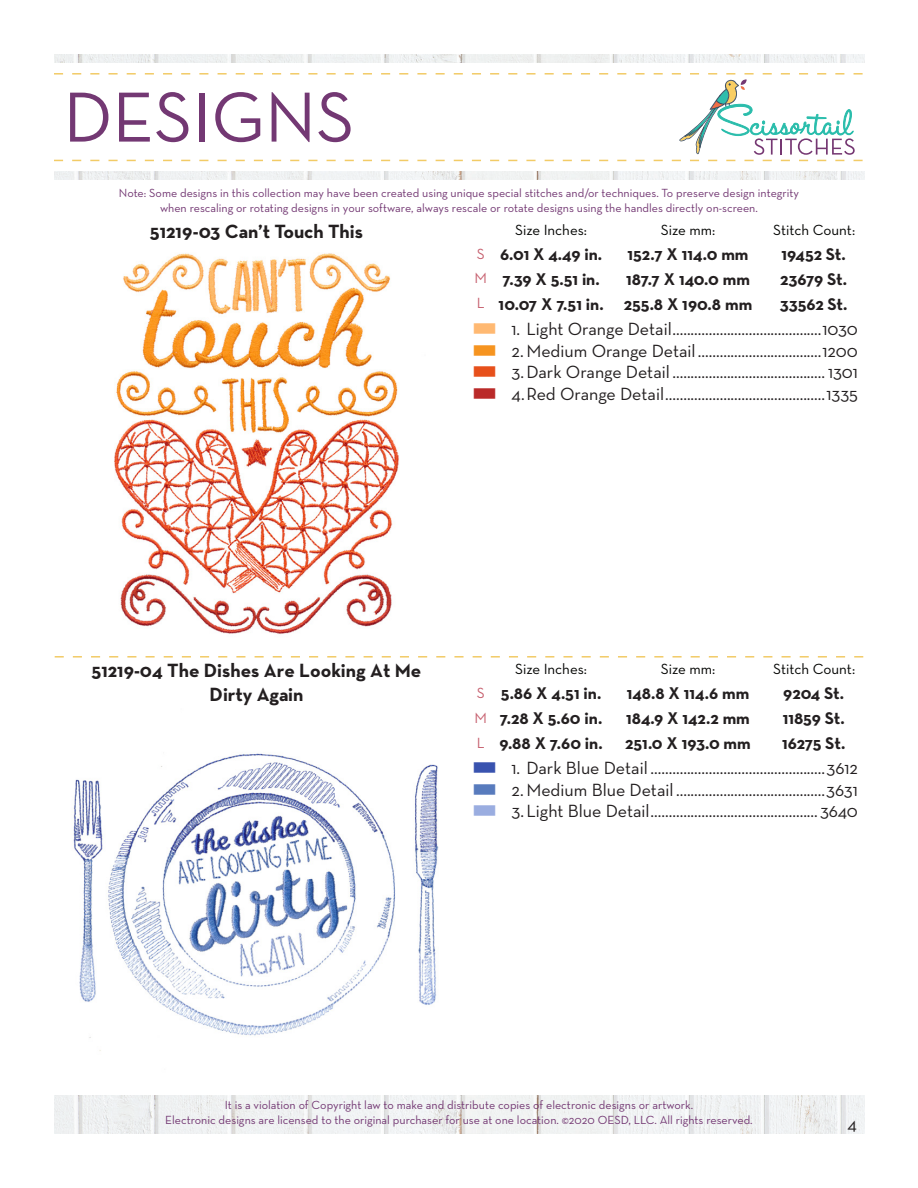
<style>
.page{position:relative;width:918px;height:1188px;background:#fff}
.page>*{position:absolute;margin:0;border:0;box-sizing:border-box;transform-origin:0 0}
.t1{font:72px "Neutra Text";color:#733873}
.t2{font:700 19.5px/23.4px "Neutra Text";color:#231f20;text-align:center}
.t3{font:18px "Neutra Text";color:#231f20}
.t4{font:700 17.25px "Neutra Text";color:#231f20}
.t5{font:15px "Neutra Text";color:#040503}
.t6{font:15px "Neutra Text";color:#c65f6e}
.t7{font:12px "Neutra Text";color:#733873}
.s1{color:#ffb972}
.s2{color:#f69420}
.s3{color:#e7501b}
.s4{color:#ba2a29}
.s5{color:#3953af}
.s6{color:#587bbd}
.s7{color:#9aade0}
</style>
<div class="page">
<img style="left:54px;top:1096px;width:810px;height:38px">
<img style="left:54px;top:54px;width:810px;height:126px">
<img style="left:114px;top:253px;width:285px;height:381px">
<img style="left:73px;top:753px;width:366px;height:298px">
<div style="left:29px;top:63px;width:863px;height:108px;background:#fff"></div>
<svg style="left:54px;top:73px;width:809px;height:88px"></svg>
<svg style="left:55px;top:656px;width:808px;height:2px"></svg>
<p class="t1" style="left:63px;top:73px;width:293px">DESIGNS</p>
<p class="t7" style="left:119px;top:186px;width:682px">Note: Some designs in this collection may have been created using unique special stitches and/or techniques. To preserve design integrity</p>
<p class="t7" style="left:160px;top:200px;width:599px">when rescaling or rotating designs in your software, always rescale or rotate designs using the handles directly on-screen.</p>
<p class="t2" style="left:150px;top:219px;width:215px">51219-03 Can’t Touch This</p>
<p class="t6" style="left:477px;top:244px;width:9px">S</p>
<p class="t6" style="left:474px;top:269px;width:14px">M</p>
<p class="t6" style="left:477px;top:294px;width:9px">L</p>
<p class="t5" style="left:515px;top:221px;width:73px">Size Inches:</p>
<p class="t5" style="left:661px;top:221px;width:56px">Size mm:</p>
<p class="t5" style="left:773px;top:221px;width:83px">Stitch Count:</p>
<p class="t4" style="left:500px;top:244px;width:104px">6.01 X 4.49 in.</p>
<p class="t4" style="left:628px;top:244px;width:123px">152.7 X 114.0 mm</p>
<p class="t4" style="left:782px;top:244px;width:66px">19452 St.</p>
<p class="t4" style="left:503px;top:268px;width:99px">7.39 X 5.51 in.</p>
<p class="t4" style="left:626px;top:268px;width:126px">187.7 X 140.0 mm</p>
<p class="t4" style="left:780px;top:268px;width:68px">23679 St.</p>
<p class="t4" style="left:499px;top:293px;width:107px">10.07 X 7.51 in.</p>
<p class="t4" style="left:624px;top:293px;width:130px">255.8 X 190.8 mm</p>
<p class="t4" style="left:780px;top:293px;width:69px">33562 St.</p>
<p class="t3" style="left:472px;top:318px;width:387px"><span class="s1">■</span> 1. Light Orange Detail.........................................1030</p>
<p class="t3" style="left:472px;top:340px;width:387px"><span class="s2">■</span> 2. Medium Orange Detail ..................................1200</p>
<p class="t3" style="left:472px;top:361px;width:387px"><span class="s3">■</span> 3.Dark Orange Detail .......................................... 1301</p>
<p class="t3" style="left:472px;top:383px;width:387px"><span class="s4">■</span> 4.Red Orange Detail............................................1335</p>
<p class="t2" style="left:92px;top:658px;width:331px">51219-04 The Dishes Are Looking At Me<br>Dirty Again</p>
<p class="t5" style="left:515px;top:660px;width:73px">Size Inches:</p>
<p class="t5" style="left:661px;top:660px;width:56px">Size mm:</p>
<p class="t5" style="left:773px;top:660px;width:83px">Stitch Count:</p>
<p class="t6" style="left:477px;top:684px;width:9px">S</p>
<p class="t6" style="left:474px;top:709px;width:14px">M</p>
<p class="t6" style="left:477px;top:733px;width:9px">L</p>
<p class="t4" style="left:500px;top:733px;width:105px">9.88 X 7.60 in.</p>
<p class="t4" style="left:625px;top:733px;width:127px">251.0 X 193.0 mm</p>
<p class="t4" style="left:782px;top:733px;width:65px">16275 St.</p>
<p class="t4" style="left:501px;top:683px;width:102px">5.86 X 4.51 in.</p>
<p class="t4" style="left:627px;top:683px;width:124px">148.8 X 114.6 mm</p>
<p class="t4" style="left:783px;top:683px;width:62px">9204 St.</p>
<p class="t4" style="left:500px;top:708px;width:104px">7.28 X 5.60 in.</p>
<p class="t4" style="left:626px;top:708px;width:125px">184.9 X 142.2 mm</p>
<p class="t4" style="left:783px;top:708px;width:64px">11859 St.</p>
<p class="t3" style="left:472px;top:757px;width:387px"><span class="s5">■</span> 1. Dark Blue Detail ................................................3612</p>
<p class="t3" style="left:472px;top:779px;width:387px"><span class="s6">■</span> 2. Medium Blue Detail .........................................3631</p>
<p class="t3" style="left:472px;top:800px;width:387px"><span class="s7">■</span> 3. Light Blue Detail..............................................3640</p>
<p class="t7" style="left:225px;top:1098px;width:470px">It is a violation of Copyright law to make and distribute copies of electronic designs or artwork.</p>
<p class="t7" style="left:165px;top:1112px;width:589px">Electronic designs are licensed to the original purchaser for use at one location. ©2020 OESD, LLC. All rights reserved.</p>
<p class="t3" style="left:847px;top:1113px;width:11px">4</p>
</div>
